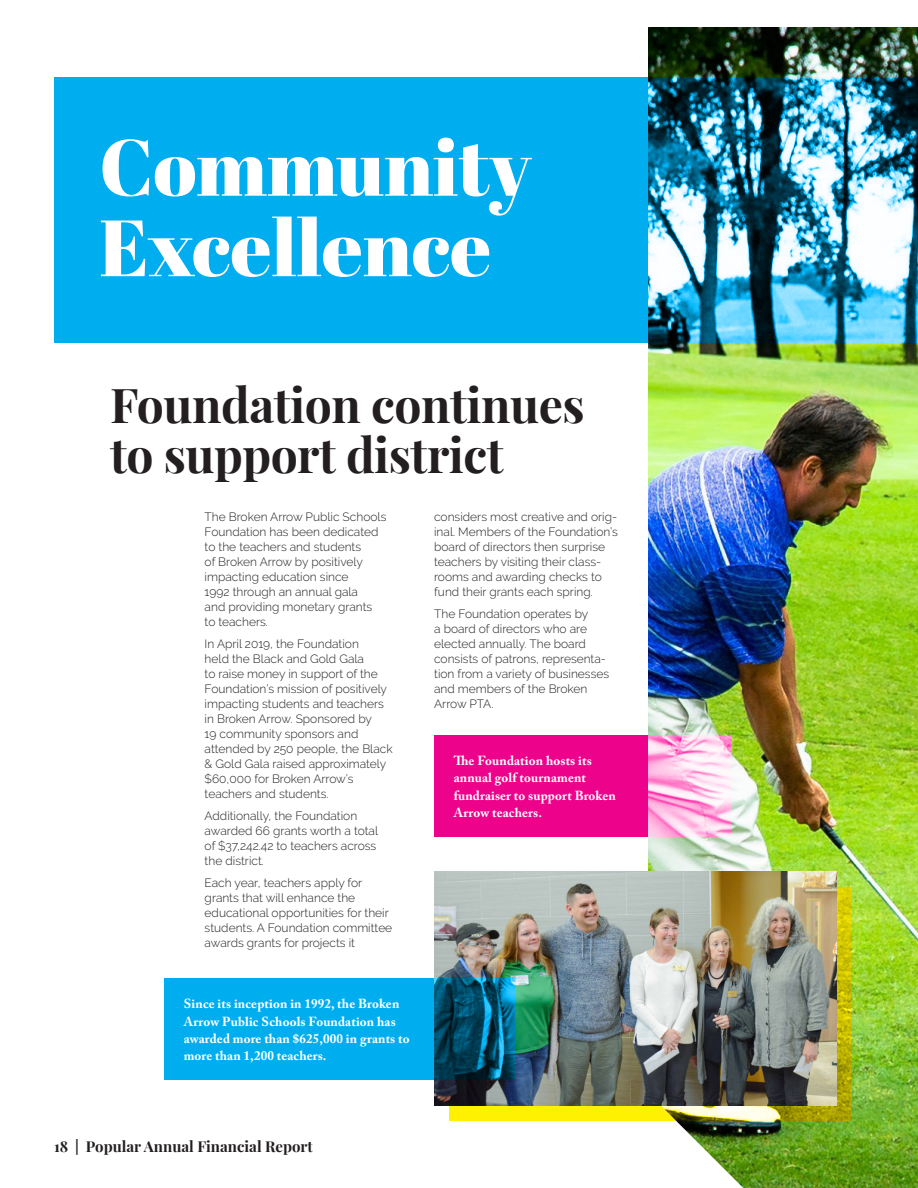
<style>
.page{position:relative;width:918px;height:1188px;background:#fff}
.page>*{position:absolute;margin:0;border:0;box-sizing:border-box;transform-origin:0 0}
.t1{font:79.5px/80.6px "Abril Fatface";color:#fff}
.t2{font:700 48px/49.5px "Playfair Display";letter-spacing:-.01em;color:#231f20}
.t3{font:700 15px "Playfair Display";color:#231f20}
.Captions{font:700 13.05px/17.4px "Adobe Caslon Pro";letter-spacing:.01em;color:#fff}
.t4{font:300 12px/15px "Raleway";color:#231f20}
</style>
<div class="page">
<img style="left:648px;top:27px;width:270px;height:1161px">
<svg style="left:449px;top:887px;width:403px;height:233px"></svg>
<svg style="left:54px;top:77px;width:864px;height:265px;fill:#00aeef"></svg>
<img style="left:434px;top:872px;width:403px;height:234px">
<svg style="left:434px;top:735px;width:297px;height:102px;fill:#ed028c"></svg>
<svg style="left:164px;top:979px;width:350px;height:101px;fill:#00aeef"></svg>
<h2 class="t1" style="left:99px;top:125px;width:433px">Community<br>Excellence</h2>
<h3 class="t2" style="left:110px;top:376px;width:476px">Foundation continues to support district</h3>
<p class="t4" style="left:205px;top:510px;width:183px">The Broken Arrow Public Schools<br>Foundation has been dedicated to the teachers and students<br>of Broken Arrow by positively impacting education since<br>1992 through an annual gala<br>and providing monetary grants<br>to teachers.</p>
<p class="t4" style="left:205px;top:636px;width:190px">In April 2019, the Foundation<br>held the Black and Gold Gala<br>to raise money in support of the<br>Foundation’s mission of positively impacting students and teachers in Broken Arrow. Sponsored by<br>19 community sponsors and attended by 250 people, the Black &amp; Gold Gala raised approximately $60,000 for Broken Arrow’s teachers and students.</p>
<p class="t4" style="left:205px;top:808px;width:175px">Additionally, the Foundation awarded 66 grants worth a total of $37,242.42 to teachers across the district.</p>
<p class="t4" style="left:205px;top:875px;width:189px">Each year, teachers apply for grants that will enhance the educational opportunities for their students. A Foundation committee awards grants for projects it</p>
<p class="t4" style="left:434px;top:510px;width:185px">considers most creative and orig&shy;inal. Members of the Foundation’s board of directors then surprise teachers by visiting their class&shy;rooms and awarding checks to fund their grants each spring.</p>
<p class="t4" style="left:434px;top:606px;width:177px">The Foundation operates by<br>a board of directors who are elected annually. The board consists of patrons, representa&shy;tion from a variety of businesses and members of the Broken<br>Arrow PTA.</p>
<p class="Captions" style="left:454px;top:751px;width:164px">The Foundation hosts its annual golf tournament fundraiser to support Broken<br>Arrow teachers.</p>
<p class="Captions" style="left:184px;top:995px;width:227px">Since its inception in 1992, the Broken Arrow Public Schools Foundation has awarded more than $625,000 in grants to more than 1,200 teachers.</p>
<p class="t3" style="left:54px;top:1134px;width:260px">18 | Popular Annual Financial Report</p>
</div>
